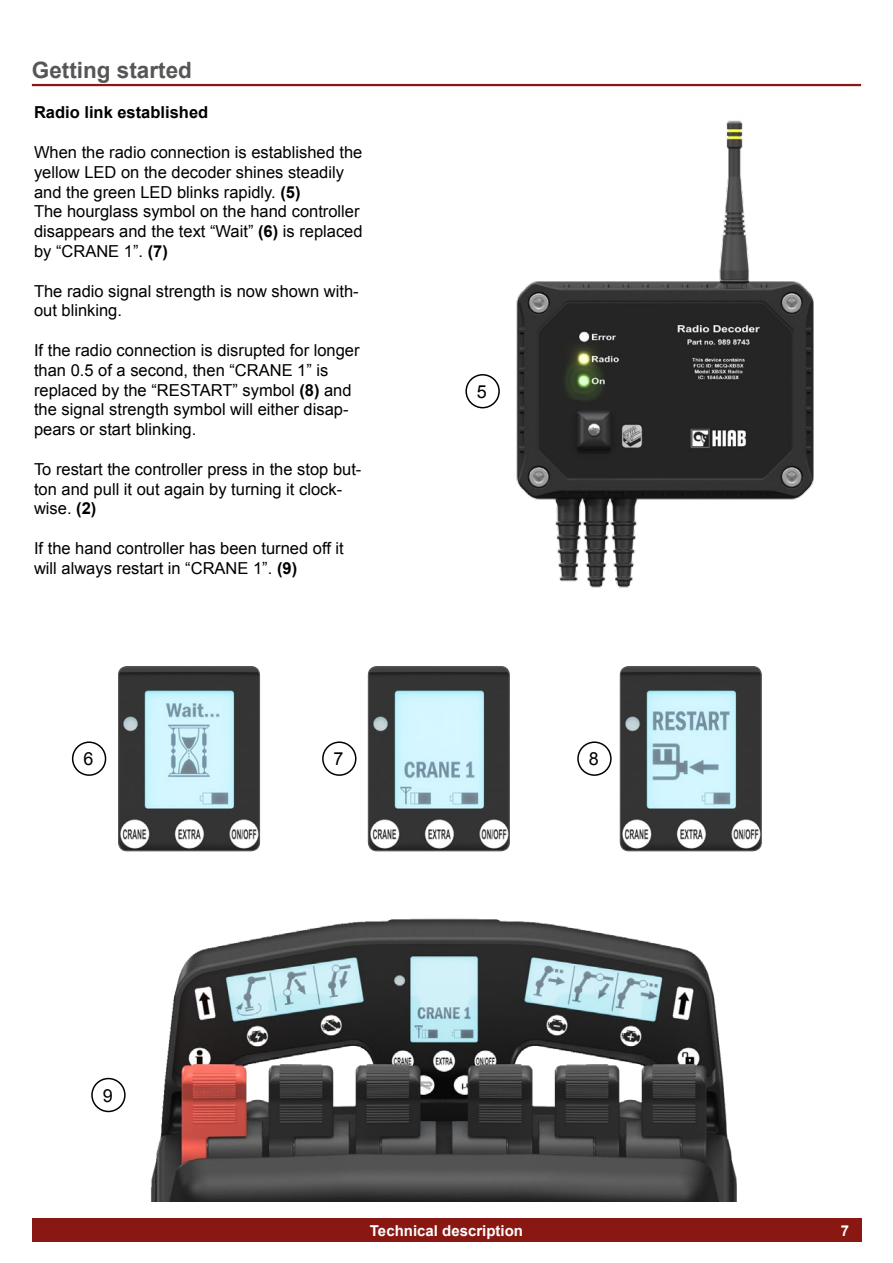
<style>
.page{position:relative;width:893px;height:1263px;background:#fff}
.page>*{position:absolute;margin:0;border:0;box-sizing:border-box;transform-origin:0 0}
.t1{font:700 22.5px "Arial";color:#575655}
.t2{font:18px "Arial";color:#000}
.t3{font:16.5px/19.8px "Arial";color:#000}
.t4{font:700 16.5px "Arial";color:#000}
.t5{font:700 15px "Arial";color:#fff}
.s1{font-weight:700}
</style>
<div class="page">
<div style="left:32px;top:1218px;width:829px;height:24px;background:#8a1812"></div>
<hr style="left:32px;top:84px;width:829px;height:2px;background:#8a1812">
<img style="left:468px;top:120px;width:346px;height:468px">
<img style="left:119px;top:666px;width:140px;height:161px">
<div style="left:118px;top:666px;width:142px;height:185px;border:1px solid #575655;border-radius:9px"></div>
<img style="left:368px;top:666px;width:141px;height:161px">
<div style="left:368px;top:666px;width:142px;height:185px;border:1px solid #575655;border-radius:9px"></div>
<img style="left:91px;top:827px;width:671px;height:374px">
<img style="left:620px;top:666px;width:141px;height:185px">
<div style="left:620px;top:666px;width:142px;height:185px;border:1px solid #575655;border-radius:9px"></div>
<div style="left:466px;top:375px;width:33px;height:33px;background:#fff;border-radius:50%"></div>
<div style="left:465px;top:374px;width:35px;height:34px;border:2px solid #000;border-radius:50%"></div>
<div style="left:72px;top:741px;width:34px;height:35px;border:2px solid #000;border-radius:50%"></div>
<div style="left:322px;top:741px;width:34px;height:35px;border:2px solid #000;border-radius:50%"></div>
<div style="left:577px;top:741px;width:35px;height:35px;border:2px solid #000;border-radius:50%"></div>
<div style="left:92px;top:1078px;width:33px;height:33px;background:#fff;border-radius:50%"></div>
<div style="left:91px;top:1078px;width:35px;height:34px;border:2px solid #000;border-radius:50%"></div>
<h1 class="t1" style="left:32px;top:55px;width:162px">Getting started</h1>
<p class="t4" style="left:34px;top:102px;width:176px">Radio link established</p>
<p class="t3" style="left:34px;top:142px;width:330px">When the radio connection is established the yellow LED on the decoder shines steadily and the green LED blinks rapidly. <span class="s1">(5)<br></span>The hourglass symbol on the hand controller disappears and the text “Wait” <span class="s1">(6)</span> is replaced by “CRANE 1”. <span class="s1">(7)</span></p>
<p class="t3" style="left:34px;top:281px;width:326px">The radio signal strength is now shown with&shy;out blinking.</p>
<p class="t3" style="left:34px;top:340px;width:327px">If the radio connection is disrupted for longer than 0.5 of a second, then “CRANE 1” is replaced by the “RESTART” symbol <span class="s1">(8)</span> and the signal strength symbol will either disap&shy;pears or start blinking.</p>
<p class="t3" style="left:34px;top:459px;width:329px">To restart the controller press in the stop but&shy;ton and pull it out again by turning it clock&shy;wise. <span class="s1">(2)</span></p>
<p class="t3" style="left:34px;top:538px;width:311px">If the hand controller has been turned off it will always restart in “CRANE 1”. <span class="s1">(9)</span></p>
<p class="t2" style="left:477px;top:380px;width:12px">5</p>
<p class="t2" style="left:83px;top:747px;width:12px">6</p>
<p class="t2" style="left:334px;top:747px;width:12px">7</p>
<p class="t2" style="left:589px;top:747px;width:12px">8</p>
<p class="t2" style="left:103px;top:1083px;width:12px">9</p>
<p class="t5" style="left:370px;top:1220px;width:155px">Technical description</p>
<p class="t5" style="left:841px;top:1220px;width:10px">7</p>
</div>
